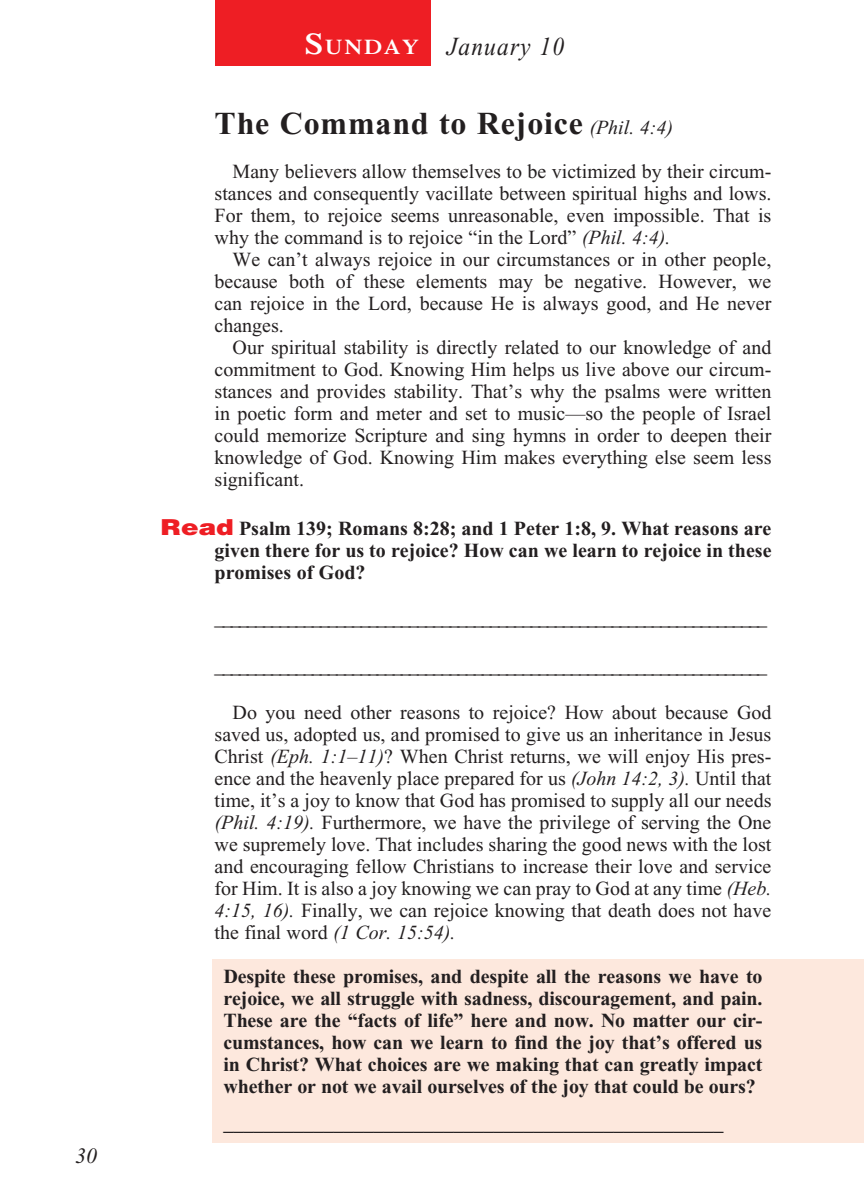
<style>
.page{position:relative;width:864px;height:1188px;background:#fff}
.page>*{position:absolute;margin:0;border:0;box-sizing:border-box;transform-origin:0 0}
._01-Daily_head{font:700 32px "Times New Roman";letter-spacing:.025em;color:#231f20}
._00-Month-Day{font:italic 26px "Times New Roman";letter-spacing:.05em;color:#231f20;scale:.9 1}
.t1{font:italic 22px "Times New Roman";color:#231f20}
.t2{font:600 21px "Times";letter-spacing:.07em;color:#fff;scale:1.1 1}
._4-Body_Copy{font:20px/22px "Times New Roman";color:#231f20;text-align:justify}
.x-screened_box-text{font:700 20px/22px "Times New Roman";letter-spacing:-.01em;color:#231f20;text-align:justify}
.Ruled_lines_w_text{font:italic 20px "Times New Roman";color:#231f20}
._6-question{font:700 20px/22px "Times New Roman";color:#231f20;text-align:justify}
.s1{font-size:30px}
.s2{font-weight:400;font-style:italic;font-size:20px}
.s3{font-style:italic}
.s4{font-family:"Helvetica";font-weight:900;font-size:22px;color:#ee1e24}
</style>
<div class="page">
<div style="left:213px;top:960px;width:651px;height:183px;background:#fde8dd"></div>
<div style="left:215px;top:0;width:215px;height:66px;background:#ee1e24"></div>
<p class="t1" style="left:75px;top:1144px;width:23px">30</p>
<p class="t2" style="left:305px;top:34px;width:105px"><span class="s1">S</span>UNDAY</p>
<p class="_00-Month-Day" style="left:447px;top:33px;width:132px">January 10</p>
<p class="_01-Daily_head" style="left:215px;top:106px;width:460px">The Command to Rejoice <span class="s2">(Phil. 4:4)</span></p>
<p class="_4-Body_Copy" style="left:215px;top:161px;width:558px;text-indent:18px">Many believers allow themselves to be victimized by their circum&shy;stances and consequently vacillate between spiritual highs and lows.<br>For them, to rejoice seems unreasonable, even impossible. That is why the command is to rejoice “in the Lord” <span class="s3">(Phil. 4:4).</span></p>
<p class="_4-Body_Copy" style="left:215px;top:249px;width:558px;text-indent:18px">We can’t always rejoice in our circumstances or in other people, because both of these elements may be negative. However, we can rejoice in the Lord, because He is always good, and He never changes.</p>
<p class="_4-Body_Copy" style="left:215px;top:337px;width:558px;text-indent:18px">Our spiritual stability is directly related to our knowledge of and commitment to God. Knowing Him helps us live above our circum&shy;stances and provides stability. That’s why the psalms were written in poetic form and meter and set to music—so the people of Israel could memorize Scripture and sing hymns in order to deepen their knowledge of God. Knowing Him makes everything else seem less significant.</p>
<p class="_6-question" style="left:215px;top:517px;width:559px;text-indent:-54px"><span class="s4">Read</span> Psalm 139; Romans 8:28; and 1 Peter 1:8, 9. What reasons are given there for us to rejoice? How can we learn to rejoice in these promises of God?</p>
<p class="Ruled_lines_w_text" style="left:215px;top:607px;width:554px">____________________________________________________________________</p>
<p class="Ruled_lines_w_text" style="left:215px;top:655px;width:554px">____________________________________________________________________</p>
<p class="_4-Body_Copy" style="left:215px;top:701px;width:558px;text-indent:18px">Do you need other reasons to rejoice? How about because God saved us, adopted us, and promised to give us an inheritance in Jesus Christ <span class="s3">(Eph. 1:1–11)</span>? When Christ returns, we will enjoy His pres&shy;ence and the heavenly place prepared for us <span class="s3">(John 14:2, 3).</span> Until that time, it’s a joy to know that God has promised to supply all our needs <span class="s3">(Phil. 4:19).</span> Furthermore, we have the privilege of serving the One we supremely love. That includes sharing the good news with the lost and encouraging fellow Christians to increase their love and service for Him. It is also a joy knowing we can pray to God at any time <span class="s3">(Heb.<br>4:15, 16).</span> Finally, we can rejoice knowing that death does not have the final word <span class="s3">(1 Cor. 15:54).</span></p>
<p class="x-screened_box-text" style="left:224px;top:965px;width:540px">Despite these promises, and despite all the reasons we have to rejoice, we all struggle with sadness, discouragement, and pain.<br>These are the “facts of life” here and now. No matter our cir&shy;cumstances, how can we learn to find the joy that’s offered us in Christ? What choices are we making that can greatly impact whether or not we avail ourselves of the joy that could be ours?</p>
<p class="x-screened_box-text" style="left:224px;top:1119px;width:501px">––––––––––––––––––––––––––––––––––––––––––––––––––</p>
</div>
